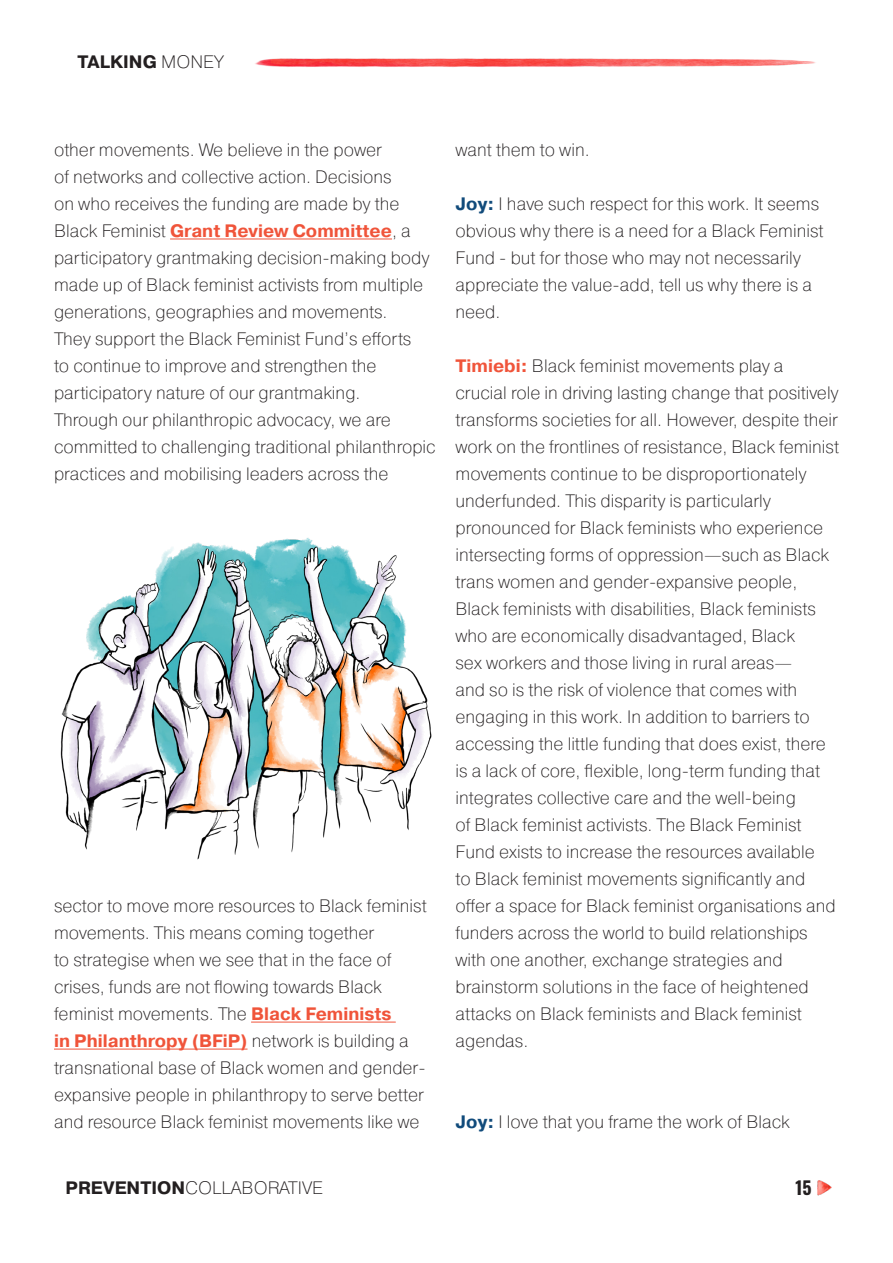
<style>
.page{position:relative;width:893px;height:1263px;background:#fff}
.page>*{position:absolute;margin:0;border:0;box-sizing:border-box;transform-origin:0 0}
.t1{font:200 18px/27px "Pragmatica";color:#231f20}
.t2{font:700 18px "Pragmatica";color:#231f20}
.t3{font:18px "Oswald";color:#231f20}
.s1{font-weight:200}
.s2{font-weight:700;color:#f0543a}
.s3{font-weight:700;color:#114b7b}
.s4{font-weight:700}
</style>
<div class="page">
<img style="left:817px;top:1180px;width:14px;height:15px">
<img style="left:255px;top:58px;width:561px;height:9px">
<hr style="left:170px;top:239px;width:222px;height:1px;background:#f0543a">
<hr style="left:251px;top:1022px;width:145px;height:1px;background:#f0543a">
<hr style="left:54px;top:1049px;width:194px;height:1px;background:#f0543a">
<img style="left:60px;top:538px;width:372px;height:322px">
<p class="t2" style="left:77px;top:50px;width:148px">TALKING <span class="s1">MONEY</span></p>
<p class="t1" style="left:54px;top:136px;width:377px">other movements. We believe in the power<br>of networks and collective action. Decisions<br>on who receives the funding are made by the Black Feminist <span class="s2">Grant Review Committee</span>, a participatory grantmaking decision-making body made up of Black feminist activists from multiple generations, geographies and movements.<br>They support the Black Feminist Fund’s efforts to continue to improve and strengthen the participatory nature of our grantmaking.</p>
<p class="t1" style="left:54px;top:406px;width:383px">Through our philanthropic advocacy, we are committed to challenging traditional philanthropic practices and mobilising leaders across the</p>
<p class="t1" style="left:54px;top:892px;width:374px">sector to move more resources to Black feminist movements. This means coming together<br>to strategise when we see that in the face of crises, funds are not flowing towards Black feminist movements. The <span class="s2">Black Feminists<br>in Philanthropy (BFiP)</span> network is building a transnational base of Black women and gender&shy;expansive people in philanthropy to serve better and resource Black feminist movements like we</p>
<p class="t1" style="left:455px;top:136px;width:136px">want them to win.</p>
<p class="t1" style="left:455px;top:190px;width:369px"><span class="s3">Joy:</span> I have such respect for this work. It seems obvious why there is a need for a Black Feminist Fund - but for those who may not necessarily appreciate the value-add, tell us why there is a need.</p>
<p class="t1" style="left:455px;top:352px;width:385px"><span class="s2">Timiebi:</span> Black feminist movements play a crucial role in driving lasting change that positively transforms societies for all. However, despite their work on the frontlines of resistance, Black feminist movements continue to be disproportionately underfunded. This disparity is particularly pronounced for Black feminists who experience intersecting forms of oppression—such as Black trans women and gender-expansive people, Black feminists with disabilities, Black feminists who are economically disadvantaged, Black<br>sex workers and those living in rural areas—<br>and so is the risk of violence that comes with engaging in this work. In addition to barriers to accessing the little funding that does exist, there is a lack of core, flexible, long-term funding that integrates collective care and the well-being<br>of Black feminist activists. The Black Feminist Fund exists to increase the resources available<br>to Black feminist movements significantly and offer a space for Black feminist organisations and funders across the world to build relationships with one another, exchange strategies and brainstorm solutions in the face of heightened attacks on Black feminists and Black feminist agendas.</p>
<p class="t1" style="left:455px;top:1108px;width:336px"><span class="s3">Joy:</span> I love that you frame the work of Black</p>
<p class="t1" style="left:66px;top:1174px;width:259px"><span class="s4">PREVENTION</span>COLLABORATIVE</p>
<p class="t3" style="left:795px;top:1171px;width:18px">15</p>
</div>
